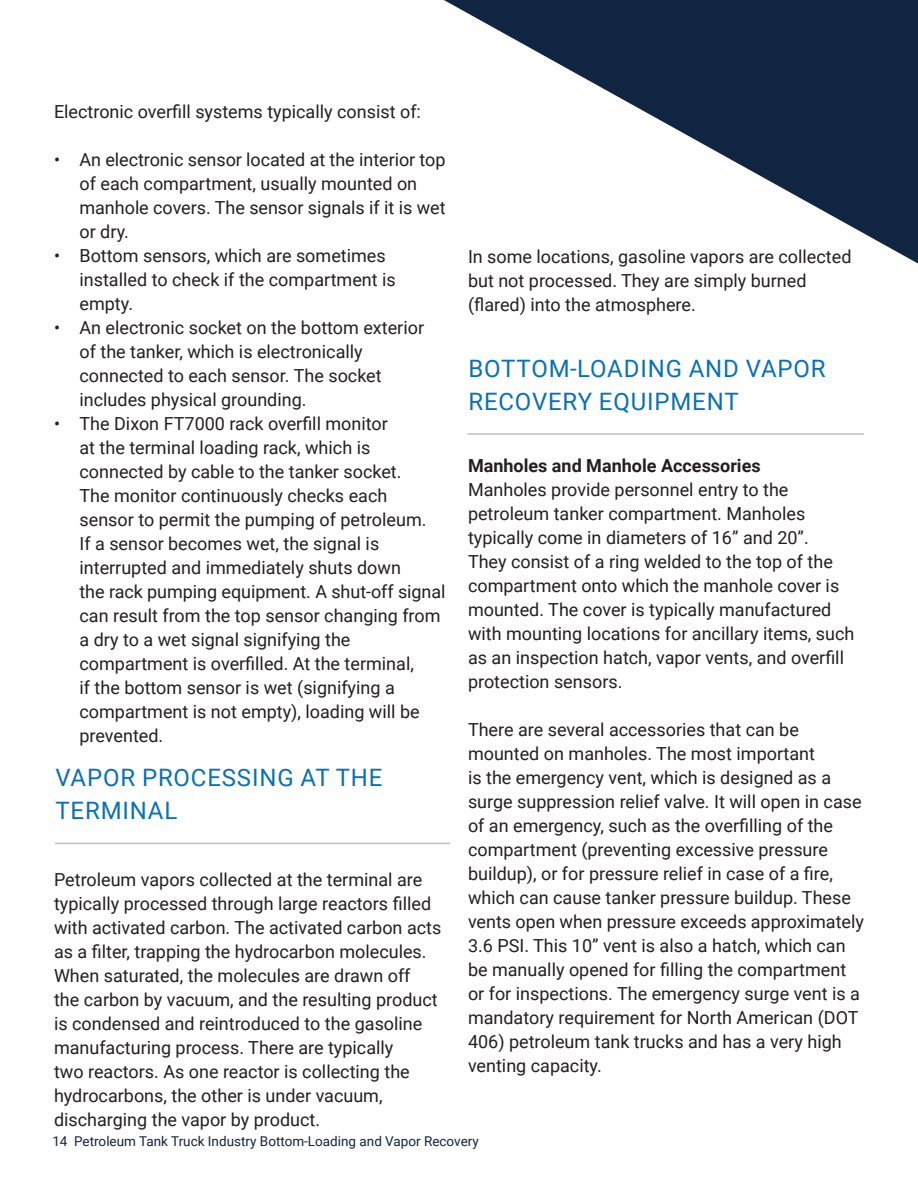
<style>
.page{position:relative;width:918px;height:1188px;background:#fff}
.page>*{position:absolute;margin:0;border:0;box-sizing:border-box;transform-origin:0 0}
.t1{font:24px/33px "Roboto";letter-spacing:.035em;color:#0970b9}
.t2{font:18px/24px "Roboto";color:#231f20}
.t3{font:700 18px "Roboto";color:#231f20}
.t4{font:13.5px "Roboto";color:#0f2541}
</style>
<div class="page">
<svg style="left:444px;top:0;width:474px;height:264px"></svg>
<hr style="left:55px;top:843px;width:395px;height:1px;background:#bfc0c1">
<hr style="left:467px;top:433px;width:397px;height:2px;background:#bfc0c1">
<p class="t2" style="left:54px;top:99px;width:368px">Electronic overfill systems typically consist of:</p>
<p class="t2" style="left:80px;top:147px;width:368px;text-indent:-26px">• An electronic sensor located at the interior top of each compartment, usually mounted on manhole covers. The sensor signals if it is wet or dry.</p>
<p class="t2" style="left:80px;top:243px;width:318px;text-indent:-26px">• Bottom sensors, which are sometimes installed to check if the compartment is empty.</p>
<p class="t2" style="left:80px;top:315px;width:346px;text-indent:-26px">• An electronic socket on the bottom exterior of the tanker, which is electronically connected to each sensor. The socket includes physical grounding.</p>
<p class="t2" style="left:54px;top:411px;width:335px">• The Dixon FT7000 rack overfill monitor</p>
<p class="t2" style="left:80px;top:435px;width:368px">at the terminal loading rack, which is connected by cable to the tanker socket.<br>The monitor continuously checks each sensor to permit the pumping of petroleum.<br>If a sensor becomes wet, the signal is interrupted and immediately shuts down<br>the rack pumping equipment. A shut-off signal can result from the top sensor changing from a dry to a wet signal signifying the compartment is overfilled. At the terminal,<br>if the bottom sensor is wet (signifying a compartment is not empty), loading will be prevented.</p>
<p class="t1" style="left:55px;top:760px;width:329px">VAPOR PROCESSING AT THE<br>TERMINAL</p>
<p class="t2" style="left:54px;top:867px;width:389px">Petroleum vapors collected at the terminal are typically processed through large reactors filled with activated carbon. The activated carbon acts as a filter, trapping the hydrocarbon molecules.<br>When saturated, the molecules are drawn off<br>the carbon by vacuum, and the resulting product is condensed and reintroduced to the gasoline manufacturing process. There are typically<br>two reactors. As one reactor is collecting the hydrocarbons, the other is under vacuum, discharging the vapor by product.</p>
<p class="t2" style="left:468px;top:244px;width:385px">In some locations, gasoline vapors are collected but not processed. They are simply burned (flared) into the atmosphere.</p>
<p class="t1" style="left:468px;top:351px;width:359px">BOTTOM-LOADING AND VAPOR<br>RECOVERY EQUIPMENT</p>
<p class="t3" style="left:468px;top:453px;width:294px">Manholes and Manhole Accessories</p>
<p class="t2" style="left:468px;top:477px;width:388px">Manholes provide personnel entry to the petroleum tanker compartment. Manholes typically come in diameters of 16” and 20”.<br>They consist of a ring welded to the top of the compartment onto which the manhole cover is mounted. The cover is typically manufactured with mounting locations for ancillary items, such as an inspection hatch, vapor vents, and overfill protection sensors.</p>
<p class="t2" style="left:468px;top:717px;width:398px">There are several accessories that can be mounted on manholes. The most important<br>is the emergency vent, which is designed as a surge suppression relief valve. It will open in case of an emergency, such as the overfilling of the compartment (preventing excessive pressure buildup), or for pressure relief in case of a fire, which can cause tanker pressure buildup. These vents open when pressure exceeds approximately 3.6 PSI. This 10” vent is also a hatch, which can be manually opened for filling the compartment or for inspections. The emergency surge vent is a mandatory requirement for North American (DOT 406) petroleum tank trucks and has a very high venting capacity.</p>
<p class="t4" style="left:52px;top:1132px;width:428px">14 Petroleum Tank Truck Industry Bottom-Loading and Vapor Recovery</p>
</div>
